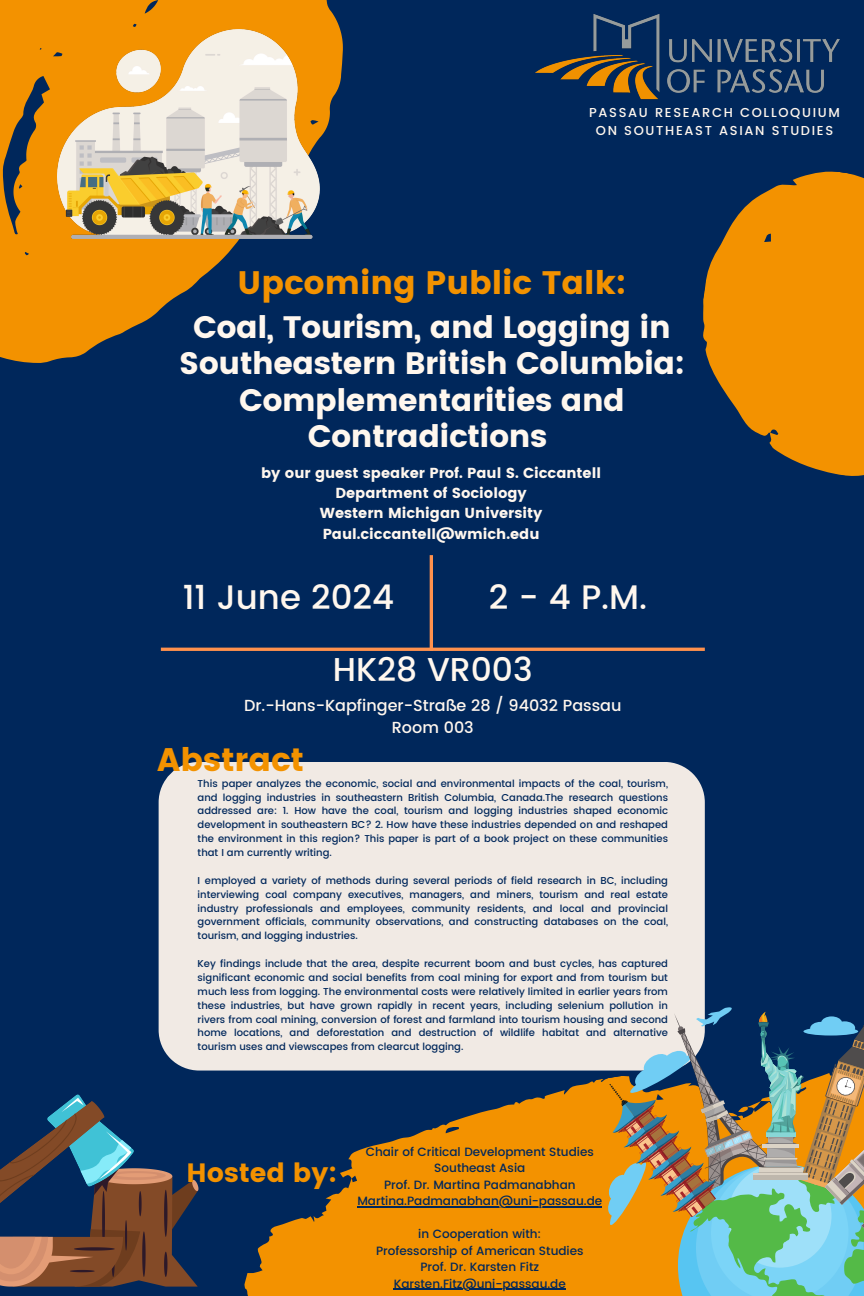
<style>
.page{position:relative;width:864px;height:1296px;background:#00275b}
.page>*{position:absolute;margin:0;border:0;box-sizing:border-box;transform-origin:0 0}
.t1{font:500 34px "Poppins";color:#fff7ee}
.t2{font:500 33px "Poppins";color:#fff7ee}
.t3{font:32.5px "Poppins";color:#f39200}
.t4{font:31px/36.4px "Poppins";letter-spacing:-.015em;color:#fff7ee;text-align:center}
.t5{font:26.5px "Poppins";color:#f39200}
.t6{font:500 16px/22.1px "Poppins";color:#fff7ee;text-align:center}
.t7{font:14.5px/20.2px "Poppins";color:#fff7ee;text-align:center}
.t8{font:500 12.95px/17.9px "Poppins";letter-spacing:.13em;color:#fff7ee;text-align:center}
.t9{font:500 12px/16.5px "Poppins";color:#00275b;text-align:center}
.t10{font:500 10px/13.9px "Poppins";color:#00275b;text-align:justify}
</style>
<div class="page">
<svg style="left:244px;top:1078px;width:363px;height:218px;fill:#f39200"></svg>
<svg style="left:0;top:0;width:343px;height:363px;fill:#f39200"></svg>
<svg style="left:703px;top:171px;width:161px;height:305px;fill:#f39200"></svg>
<hr style="left:430px;top:555px;width:3px;height:96px;background:#ff914d">
<hr style="left:161px;top:648px;width:544px;height:3px;background:#ff914d">
<img style="left:57px;top:30px;width:262px;height:208px">
<svg style="left:0;top:1095px;width:199px;height:192px"></svg>
<img style="left:535px;top:14px;width:305px;height:86px">
<div style="left:159px;top:762px;width:546px;height:309px;background:#f1eae4"></div>
<svg style="left:607px;top:1007px;width:257px;height:289px;background:#8e9877"></svg>
<hr style="left:357px;top:1206px;width:245px;height:1px;background:#00275b">
<hr style="left:394px;top:1289px;width:172px;height:1px;background:#00275b">
<p class="t8" style="left:589px;top:104px;width:252px">PASSAU RESEARCH COLLOQUIUM<br>ON SOUTHEAST ASIAN STUDIES</p>
<p class="t3" style="left:238px;top:264px;width:390px">Upcoming Public Talk:</p>
<p class="t4" style="left:179px;top:309px;width:507px">Coal, Tourism, and Logging in<br>Southeastern British Columbia:<br>Complementarities and<br>Contradictions</p>
<h5 class="t7" style="left:261px;top:463px;width:341px">by our guest speaker Prof. Paul S. Ciccantell<br>Department of Sociology<br>Western Michigan University<br>Paul.ciccantell@wmich.edu</h5>
<h2 class="t1" style="left:183px;top:577px;width:213px">11 June 2024</h2>
<h2 class="t1" style="left:489px;top:577px;width:160px">2 - 4 P.M.</h2>
<h4 class="t2" style="left:333px;top:651px;width:201px">HK28 VR003</h4>
<h4 class="t6" style="left:244px;top:694px;width:379px">Dr.-Hans-Kapfinger-Straße 28 / 94032 Passau<br>Room 003</h4>
<h1 class="t3" style="left:157px;top:741px;width:148px">Abstract</h1>
<h2 class="t10" style="left:198px;top:776px;width:472px">This paper analyzes the economic, social and environmental impacts of the coal, tourism, and logging industries in southeastern British Columbia, Canada.The research questions addressed are: 1. How have the coal, tourism and logging industries shaped economic development in southeastern BC? 2. How have these industries depended on and reshaped the environment in this region? This paper is part of a book project on these communities that I am currently writing.</h2>
<h4 class="t10" style="left:198px;top:873px;width:472px">I employed a variety of methods during several periods of field research in BC, including interviewing coal company executives, managers, and miners, tourism and real estate industry professionals and employees, community residents, and local and provincial government officials, community observations, and constructing databases on the coal, tourism, and logging industries.</h4>
<h2 class="t10" style="left:198px;top:957px;width:472px">Key findings include that the area, despite recurrent boom and bust cycles, has captured significant economic and social benefits from coal mining for export and from tourism but much less from logging. The environmental costs were relatively limited in earlier years from these industries, but have grown rapidly in recent years, including selenium pollution in rivers from coal mining, conversion of forest and farmland into tourism housing and second home locations, and deforestation and destruction of wildlife habitat and alternative tourism uses and viewscapes from clearcut logging.</h2>
<p class="t5" style="left:187px;top:1158px;width:152px">Hosted by:</p>
<p class="t9" style="left:366px;top:1144px;width:230px">Chair of Critical Development Studies<br>Southeast Asia<br>Prof. Dr. Martina Padmanabhan</p>
<p class="t9" style="left:357px;top:1193px;width:246px">Martina.Padmanabhan@uni-passau.de</p>
<p class="t9" style="left:376px;top:1226px;width:209px">in Cooperation with:<br>Professorship of American Studies<br>Prof. Dr. Karsten Fitz</p>
<p class="t9" style="left:394px;top:1276px;width:174px">Karsten.Fitz@uni-passau.de</p>
</div>
